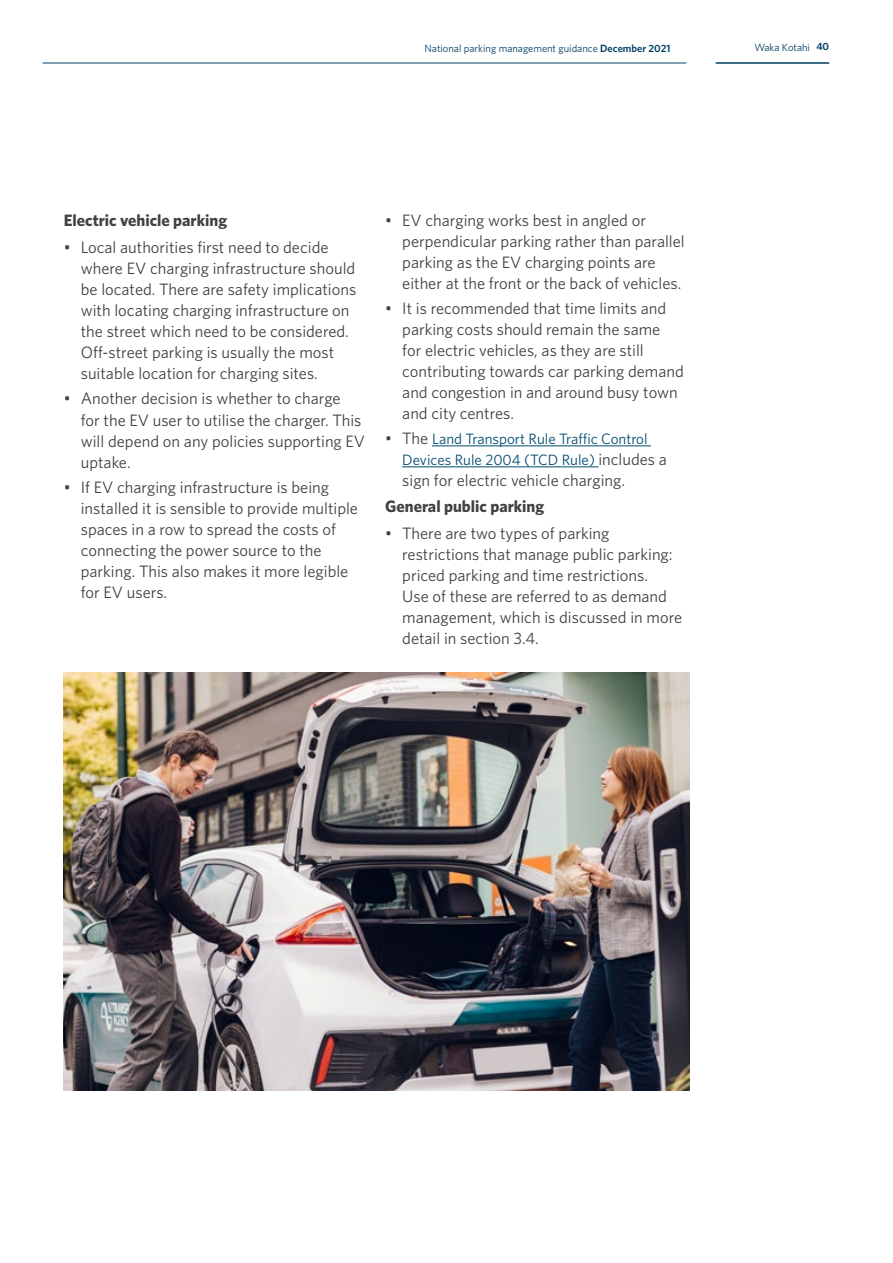
<style>
.page{position:relative;width:893px;height:1263px;background:#fff}
.page>*{position:absolute;margin:0;border:0;box-sizing:border-box;transform-origin:0 0}
.t1{font:16.5px/21px "Whitney";color:#414042}
.t2{font:700 16.5px "Whitney";color:#414042}
.t3{font:15px/21px "Whitney";color:#004b6f}
.t4{font:10.5px "Whitney";color:#003f64}
.s1{font-weight:600}
.s2{font-size:16.5px;color:#414042}
</style>
<div class="page">
<hr style="left:716px;top:62px;width:113px;height:2px;background:#003f64">
<hr style="left:43px;top:63px;width:643px;height:1px;background:#003f64">
<hr style="left:432px;top:445px;width:219px;height:1px;background:#004b6f">
<hr style="left:402px;top:466px;width:196px;height:1px;background:#004b6f">
<img style="left:64px;top:673px;width:626px;height:417px">
<p class="t4" style="left:425px;top:41px;width:247px">National parking management guidance <span class="s1">December 2021</span></p>
<p class="t4" style="left:754px;top:40px;width:76px">Waka Kotahi <span class="s1">40</span></p>
<p class="t2" style="left:64px;top:209px;width:165px">Electric vehicle parking</p>
<p class="t1" style="left:81px;top:237px;width:277px;text-indent:-17px">• Local authorities first need to decide where EV charging infrastructure should be located. There are safety implications with locating charging infrastructure on the street which need to be considered.<br>Off-street parking is usually the most suitable location for charging sites.</p>
<p class="t1" style="left:81px;top:388px;width:286px;text-indent:-17px">• Another decision is whether to charge<br>for the EV user to utilise the charger. This will depend on any policies supporting EV uptake.</p>
<p class="t1" style="left:81px;top:476px;width:279px;text-indent:-17px">• If EV charging infrastructure is being installed it is sensible to provide multiple spaces in a row to spread the costs of connecting the power source to the parking. This also makes it more legible for EV users.</p>
<p class="t1" style="left:402px;top:209px;width:284px;text-indent:-17px">• EV charging works best in angled or perpendicular parking rather than parallel parking as the EV charging points are either at the front or the back of vehicles.</p>
<p class="t1" style="left:402px;top:297px;width:283px;text-indent:-17px">• It is recommended that time limits and parking costs should remain the same<br>for electric vehicles, as they are still contributing towards car parking demand and congestion in and around busy town and city centres.</p>
<p class="t3" style="left:402px;top:428px;width:266px;text-indent:-17px"><span class="s2">• The</span> Land Transport Rule Traffic Control<br>Devices Rule 2004 (TCD Rule) <span class="s2">includes a</span></p>
<p class="t1" style="left:402px;top:470px;width:224px">sign for electric vehicle charging.</p>
<p class="t2" style="left:385px;top:495px;width:161px">General public parking</p>
<p class="t1" style="left:402px;top:522px;width:281px;text-indent:-17px">• There are two types of parking restrictions that manage public parking: priced parking and time restrictions.<br>Use of these are referred to as demand management, which is discussed in more detail in section 3.4.</p>
</div>
